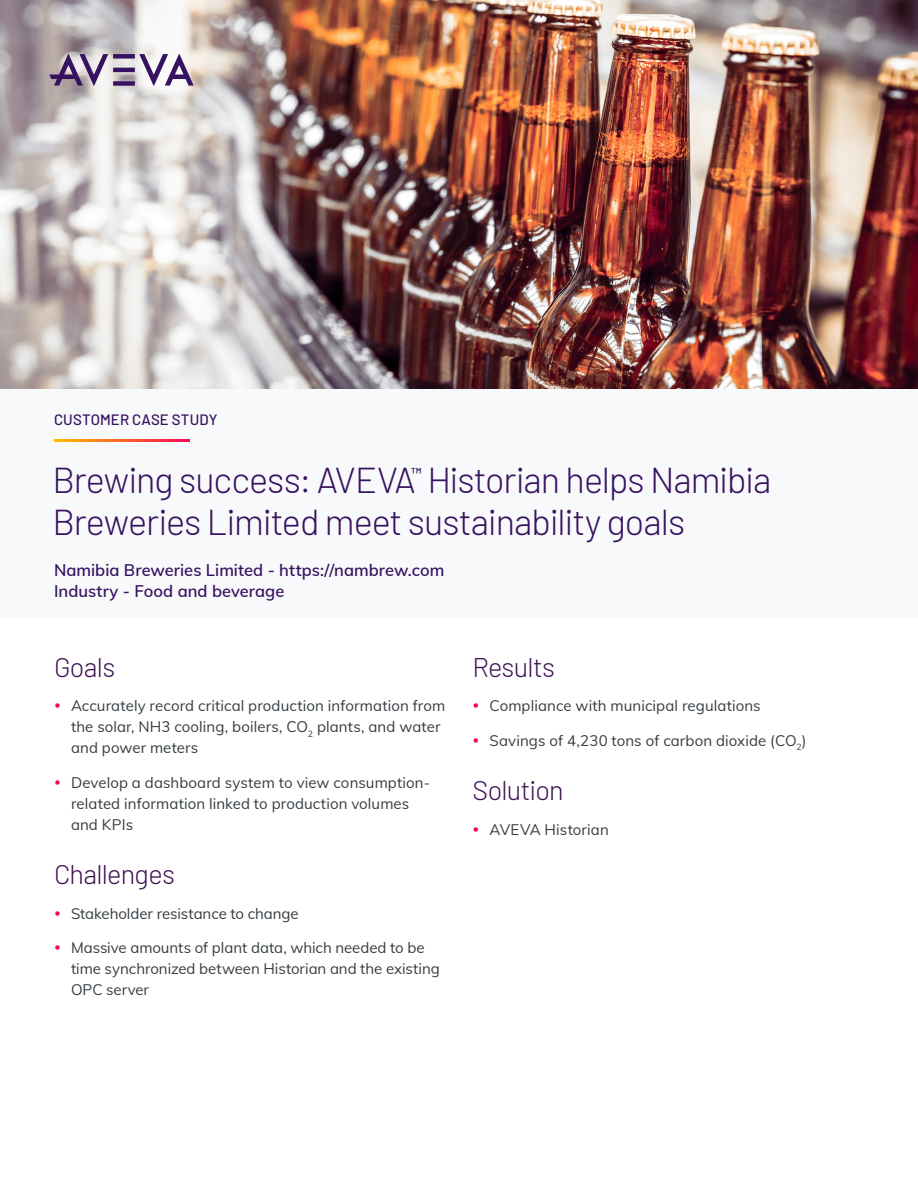
<style>
.page{position:relative;width:918px;height:1188px;background:#fff}
.page>*{position:absolute;margin:0;border:0;box-sizing:border-box;transform-origin:0 0}
.H2_Doc_Title{font:300 36px "Barlow";letter-spacing:-.03em;color:#371260}
.Cover_-_Company_Name{font:300 27px "Barlow";letter-spacing:-.025em;color:#3d1152}
.Cover_-_Company_Name-2{font:600 16.5px/21px "Muli";letter-spacing:.005em;color:#371260}
.H2_Doc_Title-2{font:500 15.75px "Barlow";color:#371260}
.Cover_-_Company_Name-3{font:15px/21px "Muli";letter-spacing:.005em;color:#363d42}
.Doc_Content_Type{font:500 15px "Barlow";letter-spacing:.01em;color:#371260}
</style>
<div class="page">
<img style="left:0;top:0;width:918px;height:389px">
<div style="left:0;top:389px;width:918px;height:229px;background:#f8f9fa"></div>
<svg style="left:54px;top:440px;width:136px;height:1px"></svg>
<div style="left:113px;top:81px;width:22px;height:5px;background:#371260"></div>
<hr style="left:113px;top:68px;width:22px;height:4px;background:#371260">
<div style="left:113px;top:54px;width:22px;height:5px;background:#371260"></div>
<svg style="left:49px;top:54px;width:59px;height:32px;background:#9f8fa7"></svg>
<svg style="left:139px;top:54px;width:55px;height:32px"></svg>
<p class="Doc_Content_Type" style="left:54px;top:408px;width:165px">CUSTOMER CASE STUDY</p>
<p class="H2_Doc_Title" style="left:52px;top:454px;width:720px">Brewing success: AVEVA Historian helps Namibia</p>
<p class="H2_Doc_Title-2" style="left:411px;top:462px;width:12px">™</p>
<p class="H2_Doc_Title" style="left:52px;top:496px;width:634px">Breweries Limited meet sustainability goals</p>
<p class="Cover_-_Company_Name-2" style="left:54px;top:559px;width:392px">Namibia Breweries Limited - https://nambrew.com<br>Industry - Food and beverage</p>
<p class="Cover_-_Company_Name" style="left:54px;top:647px;width:63px">Goals</p>
<p class="Cover_-_Company_Name-3" style="left:71px;top:694px;width:376px">Accurately record critical production information from the solar, NH3 cooling, boilers, CO<sub>2</sub> plants, and water and power meters</p>
<p class="Cover_-_Company_Name-3" style="left:71px;top:771px;width:361px">Develop a dashboard system to view consumption&shy;related information linked to production volumes and KPIs</p>
<p class="Cover_-_Company_Name" style="left:54px;top:855px;width:122px">Challenges</p>
<p class="Cover_-_Company_Name-3" style="left:71px;top:902px;width:229px">Stakeholder resistance to change</p>
<p class="Cover_-_Company_Name-3" style="left:71px;top:937px;width:370px">Massive amounts of plant data, which needed to be time synchronized between Historian and the existing<br>OPC server</p>
<p class="Cover_-_Company_Name" style="left:472px;top:647px;width:84px">Results</p>
<p class="Cover_-_Company_Name-3" style="left:490px;top:694px;width:273px">Compliance with municipal regulations</p>
<p class="Cover_-_Company_Name-3" style="left:490px;top:729px;width:319px">Savings of 4,230 tons of carbon dioxide (CO<sub>2</sub>)</p>
<p class="Cover_-_Company_Name" style="left:472px;top:771px;width:93px">Solution</p>
<p class="Cover_-_Company_Name-3" style="left:490px;top:818px;width:121px">AVEVA Historian</p>
</div>
